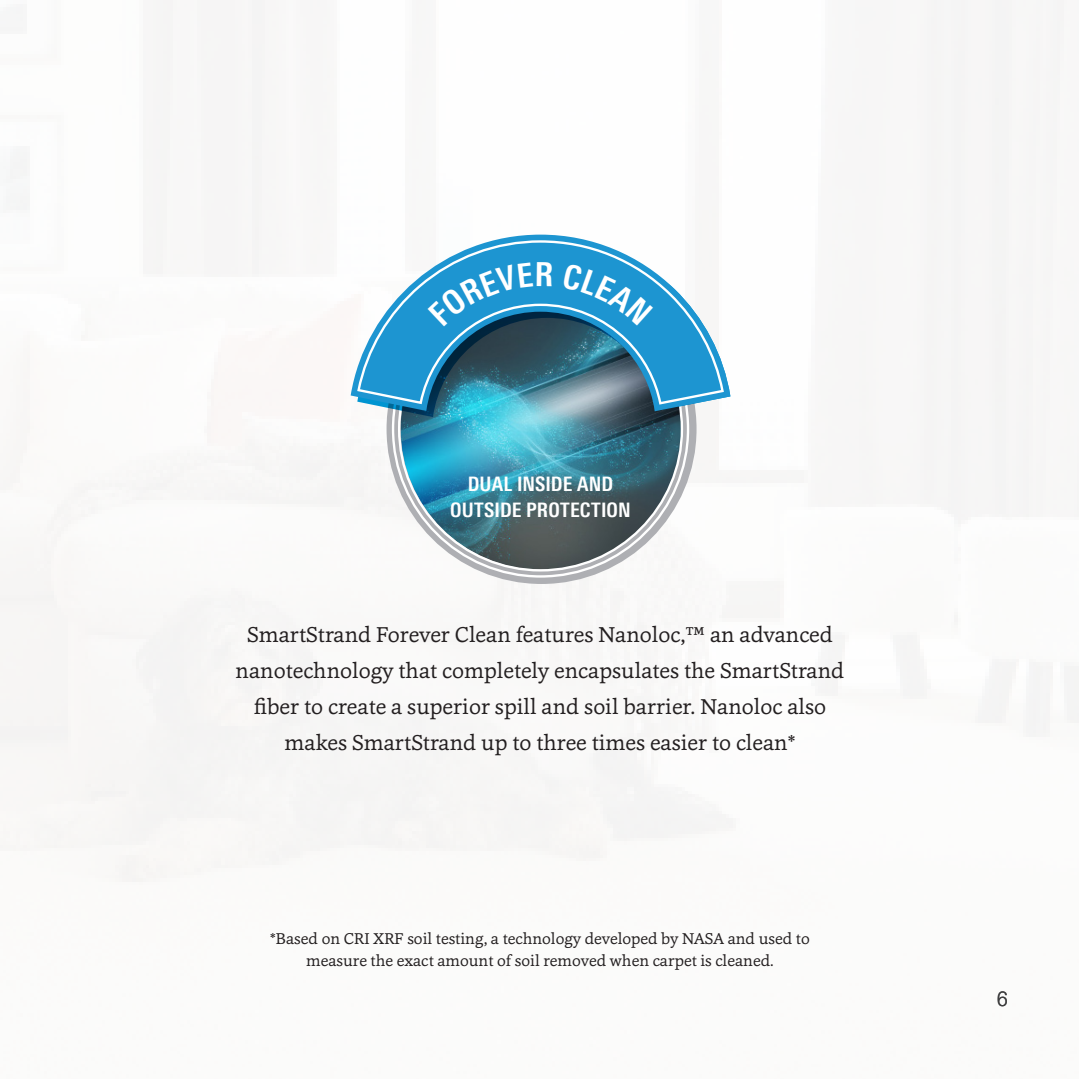
<style>
.page{position:relative;width:1080px;height:1080px;background:#fff}
.page>*{position:absolute;margin:0;border:0;box-sizing:border-box;transform-origin:0 0}
.t1{font:22px/36px "Cassia";color:#231f20;text-align:center}
.t2{font:700 condensed 20px/26px "Linotype Univers";letter-spacing:.005em;color:#fff;text-align:center}
.t3{font:300 20px "Linotype Univers Basic";color:#3e3e3f}
.t4{font:16px/22px "Cassia";color:#231f20;text-align:center}
</style>
<div class="page">
<img style="left:394px;top:417px;width:288px;height:160px">
<div style="left:387px;top:274px;width:310px;height:310px;border:14px solid #aeafb3;border-radius:50%"></div>
<svg style="left:387px;top:411px;width:310px;height:6px;background:#5892a1"></svg>
<svg style="left:351px;top:235px;width:379px;height:176px"></svg>
<svg style="left:357px;top:240px;width:367px;height:165px"></svg>
<svg style="left:428px;top:262px;width:124px;height:64px;background:#2590c6"></svg>
<svg style="left:562px;top:264px;width:91px;height:62px;background:#2595cd"></svg>
<p class="t2" style="left:450px;top:471px;width:182px">DUAL INSIDE AND<br>OUTSIDE PROTECTION</p>
<p class="t1" style="left:236px;top:616px;width:610px">SmartStrand Forever Clean features Nanoloc,™ an advanced nanotechnology that completely encapsulates the SmartStrand fiber to create a superior spill and soil barrier. Nanoloc also makes SmartStrand up to three times easier to clean*</p>
<p class="t4" style="left:270px;top:927px;width:541px">*Based on CRI XRF soil testing, a technology developed by NASA and used to measure the exact amount of soil removed when carpet is cleaned.</p>
<p class="t3" style="left:997px;top:988px;width:13px">6</p>
</div>
